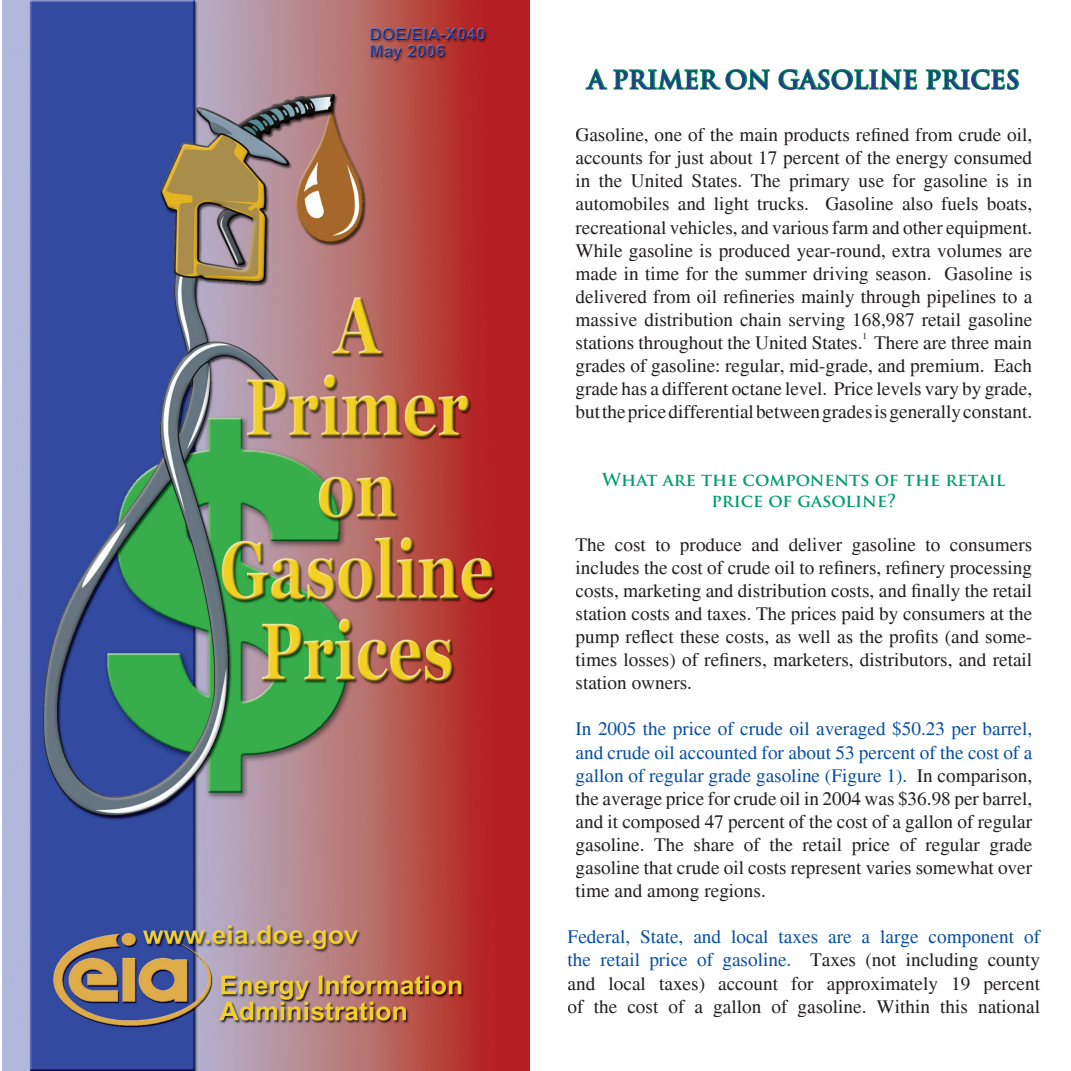
<style>
.page{position:relative;width:1071px;height:1071px;background:#fff}
.page>*{position:absolute;margin:0;border:0;box-sizing:border-box;transform-origin:0 0}
.t1{font:700 24.5px "Trajan Pro";color:#273987}
.t2{font:19.25px/23.1px "Times";color:#231f20;text-align:justify}
.t3{font:700 17.5px/21px "Trajan Pro";color:#009c70;text-align:center}
.s1{color:#094fa3}
</style>
<div class="page">
<svg style="left:585px;top:68px;width:185px;height:22px"></svg>
<svg style="left:778px;top:68px;width:140px;height:22px"></svg>
<svg style="left:925px;top:69px;width:94px;height:21px"></svg>
<img style="left:2px;top:0;width:528px;height:1071px">
<p class="t1" style="left:588px;top:65px;width:434px">A PRIMER ON GASOLINE PRICES</p>
<p class="t2" style="left:576px;top:123px;width:458px">Gasoline, one of the main products refined from crude oil, accounts for just about 17 percent of the energy consumed in the United States. The primary use for gasoline is in automobiles and light trucks. Gasoline also fuels boats, recreational vehicles, and various farm and other equipment.<br>While gasoline is produced year-round, extra volumes are made in time for the summer driving season. Gasoline is delivered from oil refineries mainly through pipelines to a massive distribution chain serving 168,987 retail gasoline stations throughout the United States.<sup>1</sup> There are three main grades of gasoline: regular, mid-grade, and premium. Each grade has a different octane level. Price levels vary by grade, but the price differential between grades is generally constant.</p>
<p class="t3" style="left:602px;top:469px;width:405px">What are the components of the retail price of gasoline?</p>
<p class="t2" style="left:576px;top:533px;width:458px">The cost to produce and deliver gasoline to consumers includes the cost of crude oil to refiners, refinery processing costs, marketing and distribution costs, and finally the retail station costs and taxes. The prices paid by consumers at the pump reflect these costs, as well as the profits (and some&shy;times losses) of refiners, marketers, distributors, and retail station owners.</p>
<p class="t2" style="left:576px;top:718px;width:458px"><span class="s1">In 2005 the price of crude oil averaged $50.23 per barrel, and crude oil accounted for about 53 percent of the cost of a gallon of regular grade gasoline (Figure 1).</span> In comparison, the average price for crude oil in 2004 was $36.98 per barrel, and it composed 47 percent of the cost of a gallon of regular gasoline. The share of the retail price of regular grade gasoline that crude oil costs represent varies somewhat over time and among regions.</p>
<p class="t2" style="left:568px;top:926px;width:474px"><span class="s1">Federal, State, and local taxes are a large component of the retail price of gasoline.</span> Taxes (not including county and local taxes) account for approximately 19 percent of the cost of a gallon of gasoline. Within this national</p>
</div>
